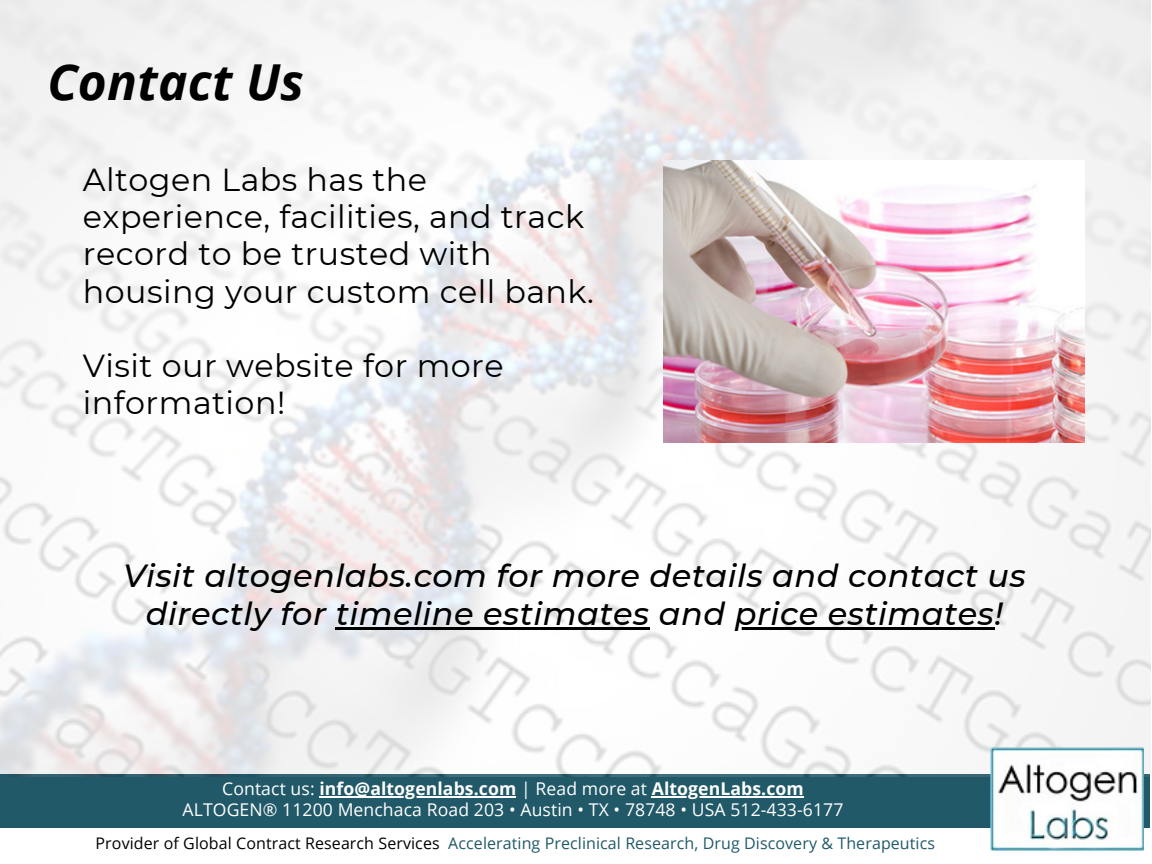
<style>
.page{position:relative;width:1152px;height:864px;background:#fff}
.page>*{position:absolute;margin:0;border:0;box-sizing:border-box;transform-origin:0 0}
.t1{font:italic 700 49.65px "Open Sans";letter-spacing:.005em;color:#000}
.t2{font:italic 500 31.95px/38.2px "Montserrat";letter-spacing:.015em;color:#000;text-align:center}
.t3{font:31.8px/37.2px "Montserrat";letter-spacing:.015em;color:#000}
.t4{font:17.55px/20.2px "Open Sans";letter-spacing:.005em;color:#fff;text-align:center}
.t5{font:16.05px "Open Sans";letter-spacing:.005em;color:#215968}
.s1{font-weight:700}
.s2{color:#000}
</style>
<div class="page">
<div style="left:0;top:774px;width:1150px;height:54px;background:#215968"></div>
<hr style="left:319px;top:796px;width:197px;height:2px;background:#fff">
<hr style="left:652px;top:796px;width:152px;height:2px;background:#fff">
<img style="left:0;top:0;width:1150px;height:777px">
<img style="left:989px;top:746px;width:154px;height:105px">
<img style="left:664px;top:161px;width:420px;height:281px">
<hr style="left:336px;top:627px;width:314px;height:2px;background:#000">
<hr style="left:735px;top:627px;width:259px;height:2px;background:#000">
<h1 class="t1" style="left:47px;top:47px;width:258px">Contact Us</h1>
<p class="t3" style="left:83px;top:161px;width:512px">Altogen Labs has the experience, facilities, and track record to be trusted with housing your custom cell bank.</p>
<p class="t3" style="left:83px;top:347px;width:422px">Visit our website for more information!</p>
<p class="t2" style="left:123px;top:556px;width:904px">Visit altogenlabs.com for more details and contact us directly for timeline estimates and price estimates!</p>
<p class="t4" style="left:183px;top:778px;width:662px">Contact us: <span class="s1">info@altogenlabs.com</span> | Read more at <span class="s1">AltogenLabs.com<br></span>ALTOGEN® 11200 Menchaca Road 203 • Austin • TX • 78748 • USA 512-433-6177</p>
<p class="t5" style="left:96px;top:831px;width:841px"><span class="s2">Provider of Global Contract Research Services</span> Accelerating Preclinical Research, Drug Discovery &amp; Therapeutics</p>
</div>
